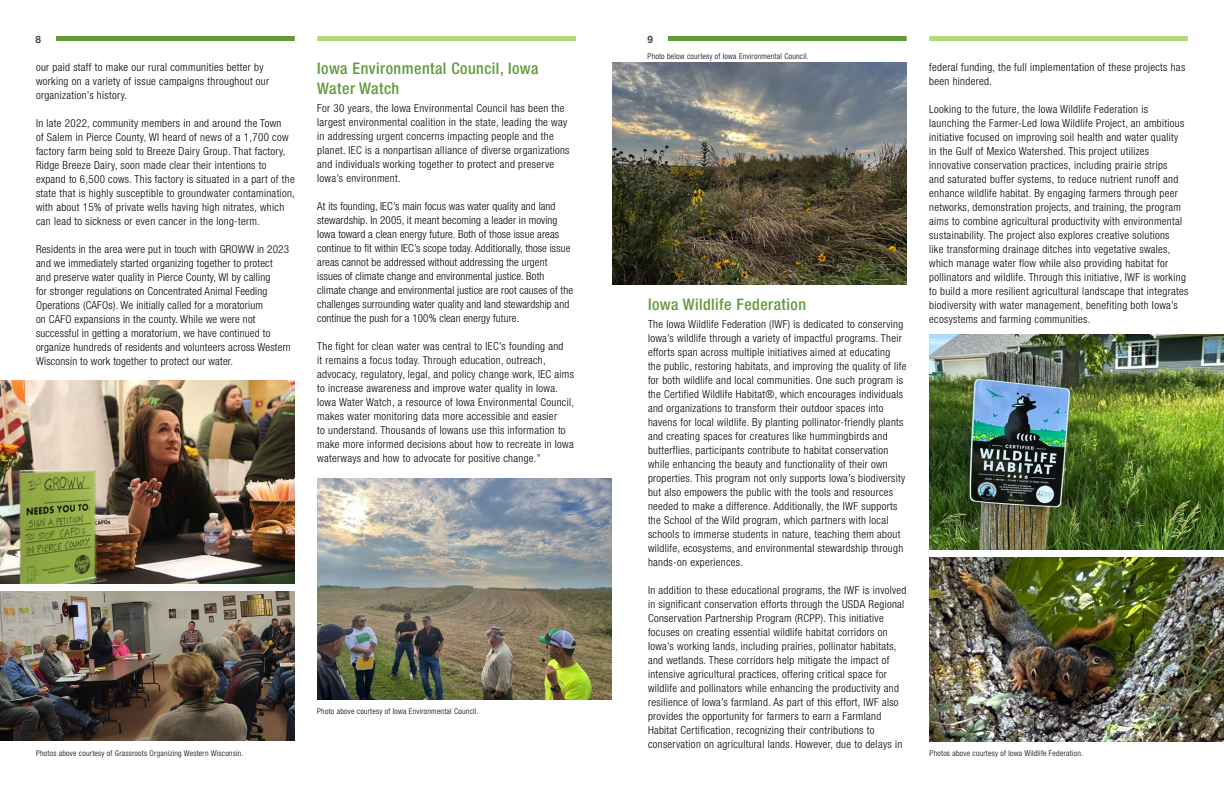
<style>
.page{position:relative;width:1224px;height:792px;background:#fff}
.page>*{position:absolute;margin:0;border:0;box-sizing:border-box;transform-origin:0 0}
.t1{font:500 condensed 16px/19.2px "Helvetica Neue LT Std";letter-spacing:.03em;color:#639a3a}
.Designee_Body{font:300 condensed 11px/14px "Helvetica Neue LT Std";letter-spacing:.03em;color:#000}
.Designee_Body-2{font:300 condensed 11px/14px "Helvetica Neue LT Std";letter-spacing:.01em;color:#000}
.t2{font:700 10px "Helvetica Neue";color:#424448}
.Captions{font:300 condensed 8px "Helvetica Neue LT Std";letter-spacing:.03em;color:#000}
</style>
<div class="page">
<div style="left:56px;top:36px;width:239px;height:5px;background:#639a3a"></div>
<div style="left:317px;top:36px;width:259px;height:5px;background:#b0d97d"></div>
<div style="left:668px;top:36px;width:239px;height:5px;background:#639a3a"></div>
<div style="left:929px;top:36px;width:259px;height:5px;background:#b0d97d"></div>
<img style="left:0;top:381px;width:295px;height:202px">
<img style="left:0;top:591px;width:295px;height:150px">
<img style="left:317px;top:478px;width:295px;height:221px">
<img style="left:612px;top:63px;width:295px;height:221px">
<img style="left:929px;top:334px;width:295px;height:216px">
<img style="left:929px;top:557px;width:295px;height:184px">
<p class="t2" style="left:36px;top:32px;width:7px">8</p>
<p class="t2" style="left:648px;top:32px;width:7px">9</p>
<p class="Designee_Body" style="left:36px;top:60px;width:235px">our paid staff to make our rural communities better by working on a variety of issue campaigns throughout our organization’s history.</p>
<p class="Designee_Body" style="left:36px;top:116px;width:260px">In late 2022, community members in and around the Town<br>of Salem in Pierce County, WI heard of news of a 1,700 cow factory farm being sold to Breeze Dairy Group. That factory, Ridge Breeze Dairy, soon made clear their intentions to expand to 6,500 cows. This factory is situated in a part of the state that is highly susceptible to groundwater contamination, with about 15% of private wells having high nitrates, which can lead to sickness or even cancer in the long-term.</p>
<p class="Designee_Body" style="left:36px;top:242px;width:256px">Residents in the area were put in touch with GROWW in 2023 and we immediately started organizing together to protect<br>and preserve water quality in Pierce County, WI by calling<br>for stronger regulations on Concentrated Animal Feeding Operations (CAFOs). We initially called for a moratorium<br>on CAFO expansions in the county. While we were not successful in getting a moratorium, we have continued to organize hundreds of residents and volunteers across Western Wisconsin to work together to protect our water.</p>
<p class="Captions" style="left:648px;top:52px;width:163px">Photo below courtesy of Iowa Environmental Council.</p>
<h3 class="t1" style="left:317px;top:59px;width:223px">Iowa Environmental Council, Iowa<br>Water Watch</h3>
<p class="Designee_Body" style="left:317px;top:101px;width:254px">For 30 years, the Iowa Environmental Council has been the largest environmental coalition in the state, leading the way in addressing urgent concerns impacting people and the planet. IEC is a nonpartisan alliance of diverse organizations and individuals working together to protect and preserve Iowa’s environment.</p>
<p class="Designee_Body-2" style="left:317px;top:199px;width:257px">At its founding, IEC’s main focus was water quality and land stewardship. In 2005, it meant becoming a leader in moving Iowa toward a clean energy future. Both of those issue areas continue to fit within IEC’s scope today. Additionally, those issue areas cannot be addressed without addressing the urgent issues of climate change and environmental justice. Both climate change and environmental justice are root causes of the challenges surrounding water quality and land stewardship and continue the push for a 100% clean energy future.</p>
<p class="Designee_Body" style="left:317px;top:339px;width:258px">The fight for clean water was central to IEC’s founding and<br>it remains a focus today. Through education, outreach, advocacy, regulatory, legal, and policy change work, IEC aims to increase awareness and improve water quality in Iowa.<br>Iowa Water Watch, a resource of Iowa Environmental Council, makes water monitoring data more accessible and easier<br>to understand. Thousands of Iowans use this information to make more informed decisions about how to recreate in Iowa waterways and how to advocate for positive change.”</p>
<h3 class="t1" style="left:648px;top:294px;width:160px">Iowa Wildlife Federation</h3>
<p class="Designee_Body" style="left:648px;top:317px;width:260px">The Iowa Wildlife Federation (IWF) is dedicated to conserving Iowa’s wildlife through a variety of impactful programs. Their efforts span across multiple initiatives aimed at educating<br>the public, restoring habitats, and improving the quality of life for both wildlife and local communities. One such program is the Certified Wildlife Habitat®, which encourages individuals and organizations to transform their outdoor spaces into havens for local wildlife. By planting pollinator-friendly plants and creating spaces for creatures like hummingbirds and butterflies, participants contribute to habitat conservation while enhancing the beauty and functionality of their own properties. This program not only supports Iowa’s biodiversity but also empowers the public with the tools and resources needed to make a difference. Additionally, the IWF supports the School of the Wild program, which partners with local schools to immerse students in nature, teaching them about wildlife, ecosystems, and environmental stewardship through hands-on experiences.</p>
<p class="Designee_Body" style="left:648px;top:583px;width:260px">In addition to these educational programs, the IWF is involved in significant conservation efforts through the USDA Regional Conservation Partnership Program (RCPP). This initiative focuses on creating essential wildlife habitat corridors on Iowa’s working lands, including prairies, pollinator habitats, and wetlands. These corridors help mitigate the impact of intensive agricultural practices, offering critical space for wildlife and pollinators while enhancing the productivity and resilience of Iowa’s farmland. As part of this effort, IWF also provides the opportunity for farmers to earn a Farmland Habitat Certification, recognizing their contributions to conservation on agricultural lands. However, due to delays in</p>
<p class="Captions" style="left:317px;top:707px;width:163px">Photo above courtesy of Iowa Environmental Council.</p>
<p class="Captions" style="left:36px;top:749px;width:209px">Photos above courtesy of Grassroots Organizing Western Wisconsin.</p>
<p class="Designee_Body" style="left:929px;top:60px;width:258px">federal funding, the full implementation of these projects has been hindered.</p>
<p class="Designee_Body" style="left:929px;top:102px;width:261px">Looking to the future, the Iowa Wildlife Federation is launching the Farmer-Led Iowa Wildlife Project, an ambitious initiative focused on improving soil health and water quality<br>in the Gulf of Mexico Watershed. This project utilizes innovative conservation practices, including prairie strips<br>and saturated buffer systems, to reduce nutrient runoff and enhance wildlife habitat. By engaging farmers through peer networks, demonstration projects, and training, the program aims to combine agricultural productivity with environmental sustainability. The project also explores creative solutions<br>like transforming drainage ditches into vegetative swales, which manage water flow while also providing habitat for pollinators and wildlife. Through this initiative, IWF is working to build a more resilient agricultural landscape that integrates biodiversity with water management, benefiting both Iowa’s ecosystems and farming communities.</p>
<p class="Captions" style="left:930px;top:749px;width:155px">Photos above courtesy of Iowa Wildlife Federation.</p>
</div>
